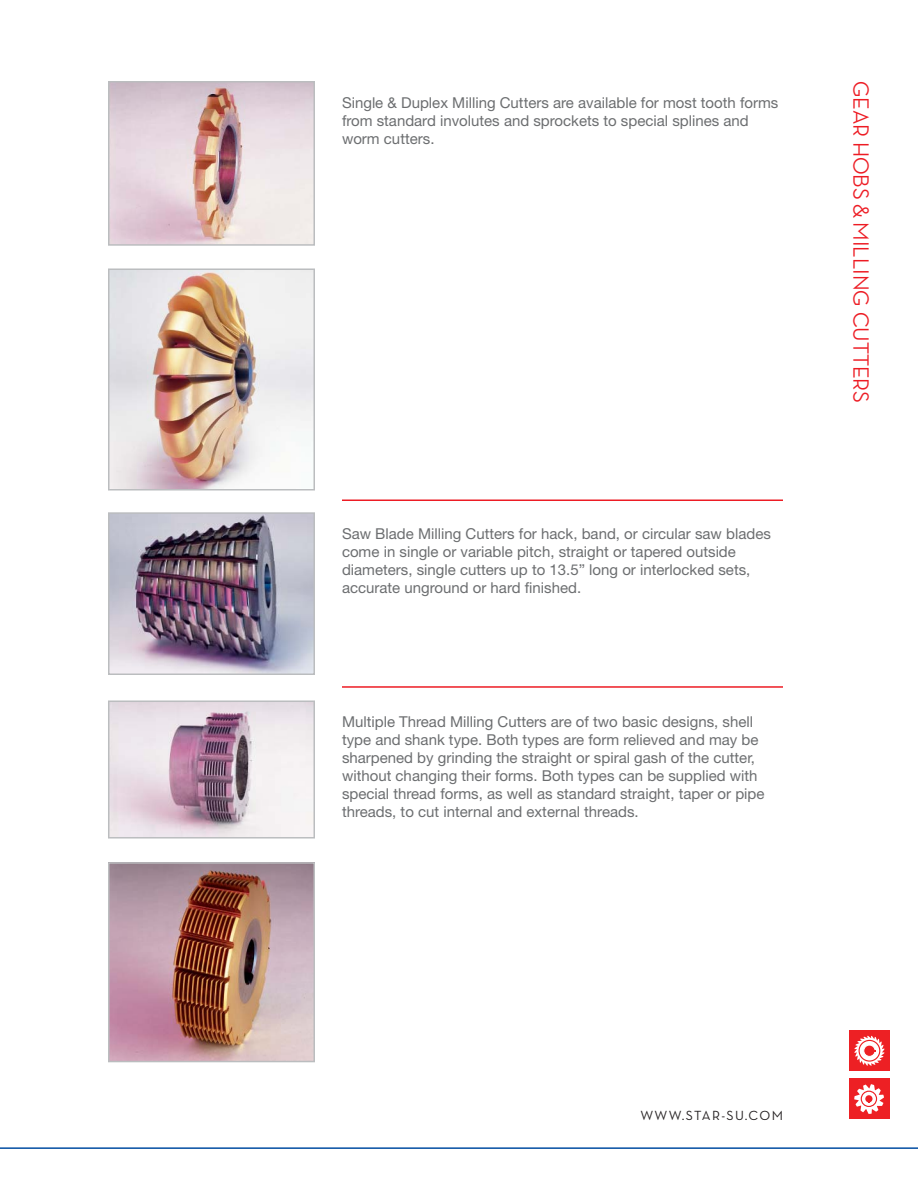
<style>
.page{position:relative;width:918px;height:1188px;background:#fff}
.page>*{position:absolute;margin:0;border:0;box-sizing:border-box;transform-origin:0 0}
.t1{font:500 22.5px "Neutra Disp";color:#ed1c24}
.t2{font:15px/18px "Helvetica Neue";color:#6c6e70}
.t3{font:13.5px "Neutra Text";letter-spacing:.1em;color:#231f20}
</style>
<div class="page">
<hr style="left:0;top:1147px;width:918px;height:2px;background:#034ea2">
<div style="left:849px;top:1078px;width:41px;height:41px;background:#ed2024"></div>
<svg style="left:854px;top:1084px;width:30px;height:30px"></svg>
<div style="left:849px;top:1030px;width:41px;height:41px;background:#ed2024"></div>
<svg style="left:854px;top:1036px;width:30px;height:30px"></svg>
<img style="left:111px;top:84px;width:201px;height:159px">
<div style="left:108px;top:81px;width:207px;height:165px;border:2px solid #bbbdbf"></div>
<hr style="left:342px;top:500px;width:441px;height:1px;background:#ed1c24">
<img style="left:111px;top:515px;width:201px;height:157px">
<div style="left:108px;top:512px;width:207px;height:163px;border:2px solid #bbbdbf"></div>
<hr style="left:342px;top:686px;width:441px;height:2px;background:#ed1c24">
<img style="left:111px;top:271px;width:201px;height:216px">
<div style="left:108px;top:268px;width:207px;height:222px;border:2px solid #bbbdbf"></div>
<img style="left:111px;top:703px;width:201px;height:133px">
<div style="left:108px;top:700px;width:207px;height:139px;border:2px solid #bbbdbf"></div>
<img style="left:111px;top:865px;width:201px;height:194px">
<div style="left:108px;top:862px;width:207px;height:200px;border:2px solid #bbbdbf"></div>
<p class="t2" style="left:342px;top:95px;width:438px">Single &amp; Duplex Milling Cutters are available for most tooth forms from standard involutes and sprockets to special splines and worm cutters.</p>
<p class="t2" style="left:342px;top:526px;width:430px">Saw Blade Milling Cutters for hack, band, or circular saw blades come in single or variable pitch, straight or tapered outside diameters, single cutters up to 13.5” long or interlocked sets, accurate unground or hard finished.</p>
<p class="t2" style="left:342px;top:714px;width:424px">Multiple Thread Milling Cutters are of two basic designs, shell type and shank type. Both types are form relieved and may be sharpened by grinding the straight or spiral gash of the cutter, without changing their forms. Both types can be supplied with special thread forms, as well as standard straight, taper or pipe threads, to cut internal and external threads.</p>
<h1 class="t1" style="left:868px;top:81px;width:324px;rotate:90deg">GEAR HOBS &amp; MILLING CUTTERS</h1>
<p class="t3" style="left:640px;top:1110px;width:144px">WWW.STAR-SU.COM</p>
</div>
